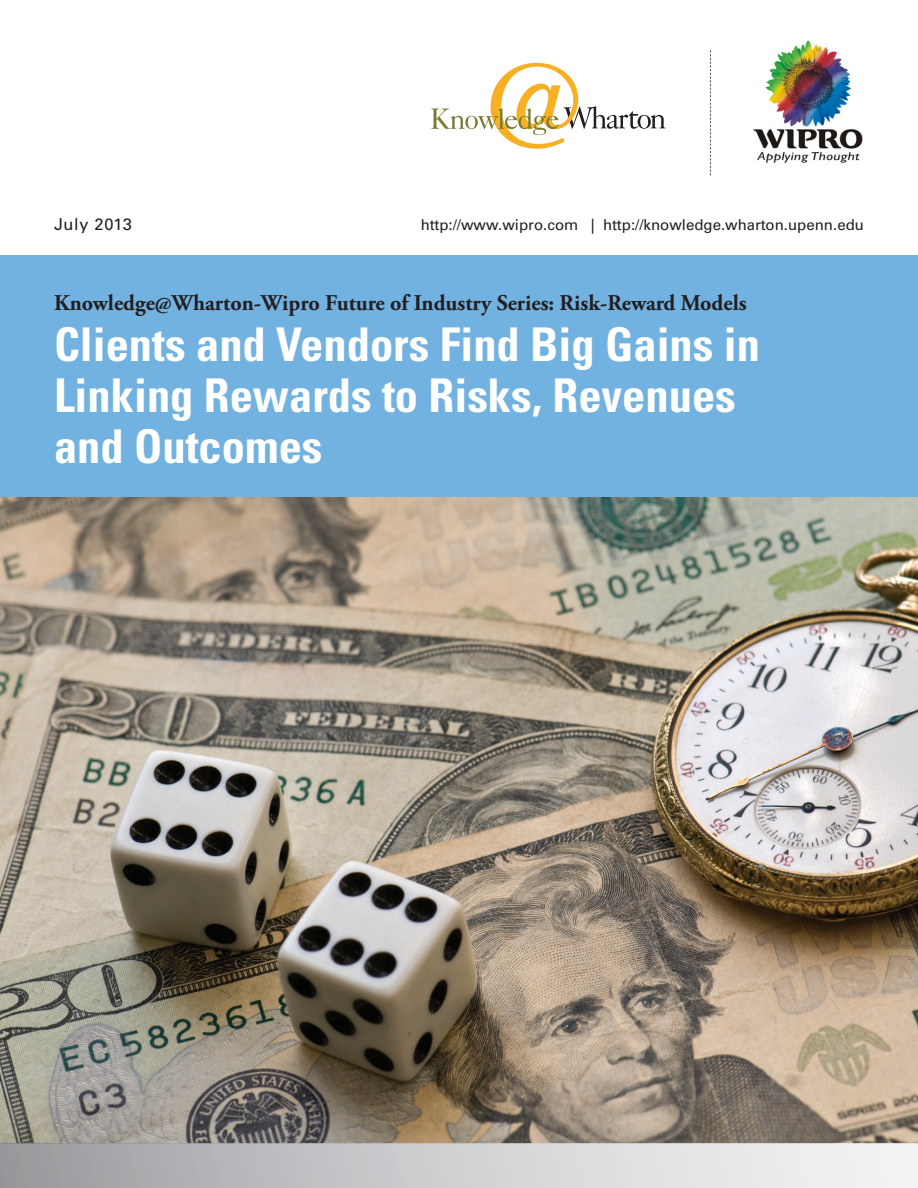
<style>
.page{position:relative;width:918px;height:1188px;background:#fff}
.page>*{position:absolute;margin:0;border:0;box-sizing:border-box;transform-origin:0 0}
.body_copy{font:700 condensed 46.5px/51px "Univers";color:#fff}
.t1{font:700 22.5px "Adobe Garamond Pro";color:#231f20}
.body_copy-2{font:16.5px "Univers";letter-spacing:.035em;color:#231f20}
.body_copy-3{font:15px "Univers";color:#231f20}
</style>
<div class="page">
<img style="left:0;top:497px;width:918px;height:646px">
<div style="left:0;top:1143px;width:918px;height:45px;background:linear-gradient(to right,#9d9fa2,#fbfbfc)"></div>
<div style="left:0;top:255px;width:918px;height:242px;background:#72b2e1"></div>
<svg style="left:431px;top:63px;width:234px;height:86px"></svg>
<svg style="left:710px;top:50px;width:1px;height:125px"></svg>
<img style="left:753px;top:40px;width:110px;height:123px">
<p class="body_copy-2" style="left:54px;top:215px;width:80px">July 2013</p>
<p class="body_copy-3" style="left:421px;top:216px;width:445px">http://www.wipro.com | http://knowledge.wharton.upenn.edu</p>
<p class="t1" style="left:54px;top:290px;width:694px">Knowledge@Wharton-Wipro Future of Industry Series: Risk-Reward Models</p>
<p class="body_copy" style="left:54px;top:319px;width:708px">Clients and Vendors Find Big Gains in<br>Linking Rewards to Risks, Revenues and Outcomes</p>
</div>
